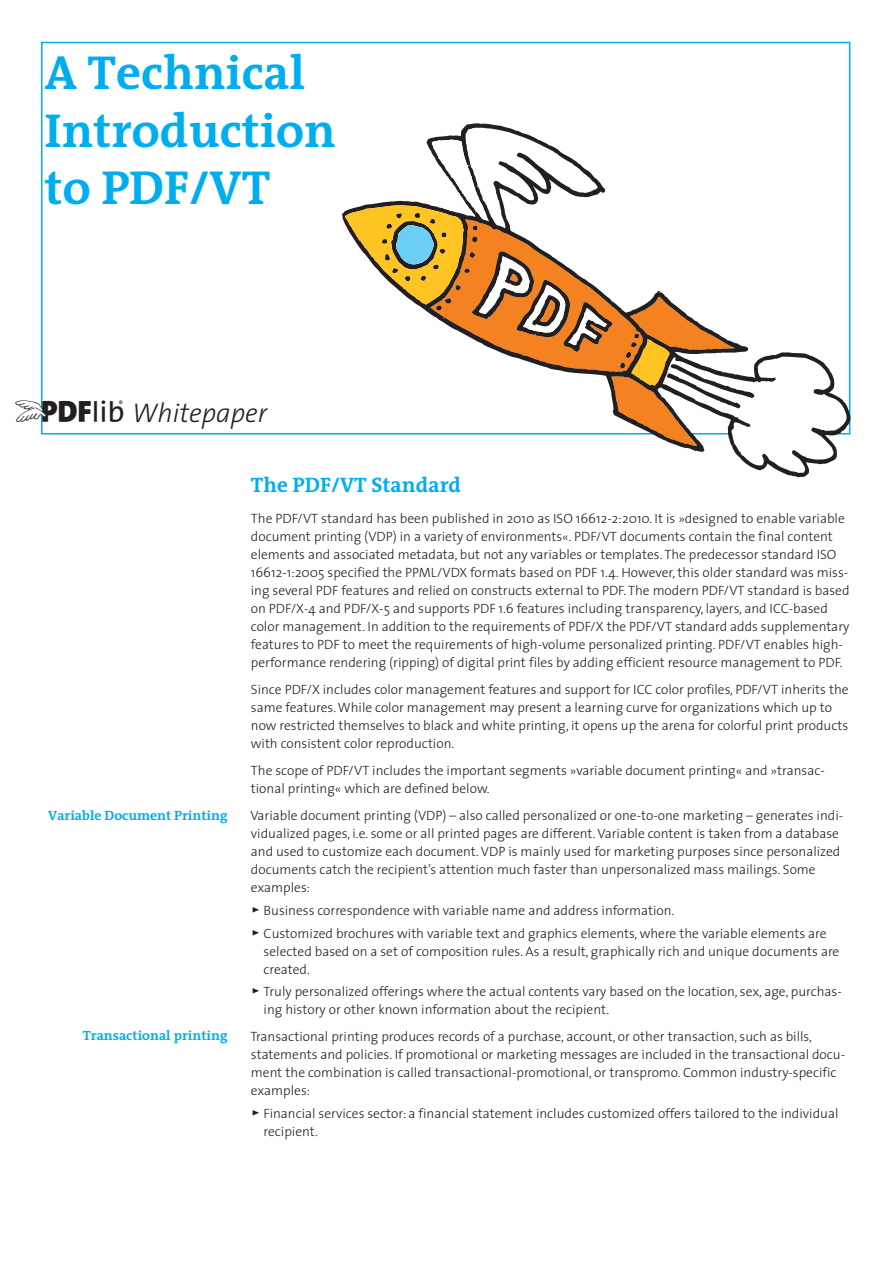
<style>
.page{position:relative;width:893px;height:1263px;background:#fff}
.page>*{position:absolute;margin:0;border:0;box-sizing:border-box;transform-origin:0 0}
.t1{font:700 48px/57.6px "Thesis Antiqua";color:#00aeef}
.t2{font:italic 300 27px "The Sans";color:#231f20}
.t3{font:700 21px "Thesis Antiqua";color:#00aeef}
.t4{font:300 13.5px/18px "The Sans";color:#231f20}
.t5{font:700 13.5px "Thesis Antiqua";color:#00aeef}
.s1{font-family:"PD Flib Logo 2";font-weight:400;font-style:normal}
.s2{font-family:"The Sans Light Caps";font-weight:400;font-size:18px}
</style>
<div class="page">
<div style="left:41px;top:42px;width:809px;height:392px;background:#fff;border:2px solid #00aeef"></div>
<svg style="left:342px;top:122px;width:509px;height:355px"></svg>
<svg style="left:345px;top:127px;width:502px;height:346px"></svg>
<h1 class="t1" style="left:45px;top:45px;width:292px">A Technical<br>Introduction to PDF/VT</h1>
<h2 class="t2" style="left:43px;top:391px;width:226px"><span class="s1">PDFlib</span> Whitepaper</h2>
<p class="t5" style="left:48px;top:807px;width:181px">Variable Document Printing</p>
<p class="t5" style="left:83px;top:1028px;width:146px">Transactional printing</p>
<h3 class="t3" style="left:251px;top:473px;width:212px">The PDF/VT Standard</h3>
<p class="t4" style="left:251px;top:509px;width:600px">The PDF/VT standard has been published in 2010 as ISO 16612-2:2010. It is »designed to enable variable document printing (VDP) in a variety of environments«. PDF/VT documents contain the final content elements and associated metadata, but not any variables or templates. The predecessor standard ISO 16612-1:2005 specified the PPML/VDX formats based on PDF 1.4. However, this older standard was miss&shy;ing several PDF features and relied on constructs external to PDF. The modern PDF/VT standard is based on PDF/X-4 and PDF/X-5 and supports PDF 1.6 features including transparency, layers, and ICC-based color management. In addition to the requirements of PDF/X the PDF/VT standard adds supplementary features to PDF to meet the requirements of high-volume personalized printing. PDF/VT enables high&shy;performance rendering (ripping) of digital print files by adding efficient resource management to PDF.</p>
<p class="t4" style="left:251px;top:680px;width:599px">Since PDF/X includes color management features and support for ICC color profiles, PDF/VT inherits the same features. While color management may present a learning curve for organizations which up to now restricted themselves to black and white printing, it opens up the arena for colorful print products with consistent color reproduction.</p>
<p class="t4" style="left:251px;top:761px;width:575px">The scope of PDF/VT includes the important segments »variable document printing« and »transac&shy;tional printing« which are defined below.</p>
<p class="t4" style="left:250px;top:806px;width:594px">Variable document printing (VDP) – also called personalized or one-to-one marketing – generates indi&shy;vidualized pages, i.e. some or all printed pages are different. Variable content is taken from a database and used to customize each document. VDP is mainly used for marketing purposes since personalized documents catch the recipient’s attention much faster than unpersonalized mass mailings. Some examples:</p>
<p class="t4" style="left:251px;top:899px;width:577px;line-height:22.5px"><span class="s2">&gt;</span> Business correspondence with variable name and address information.<br><span class="s2">&gt;</span> Customized brochures with variable text and graphics elements, where the variable elements are</p>
<p class="t4" style="left:264px;top:941px;width:577px">selected based on a set of composition rules. As a result, graphically rich and unique documents are created.</p>
<p class="t4" style="left:264px;top:982px;width:580px;text-indent:-13px"><span class="s2">&gt;</span> Truly personalized offerings where the actual contents vary based on the location, sex, age, purchas&shy;ing history or other known information about the recipient.</p>
<p class="t4" style="left:250px;top:1027px;width:596px">Transactional printing produces records of a purchase, account, or other transaction, such as bills, statements and policies. If promotional or marketing messages are included in the transactional docu&shy;ment the combination is called transactional-promotional, or transpromo. Common industry-specific examples:</p>
<p class="t4" style="left:264px;top:1103px;width:576px;text-indent:-13px"><span class="s2">&gt;</span> Financial services sector: a financial statement includes customized offers tailored to the individual recipient.</p>
</div>
